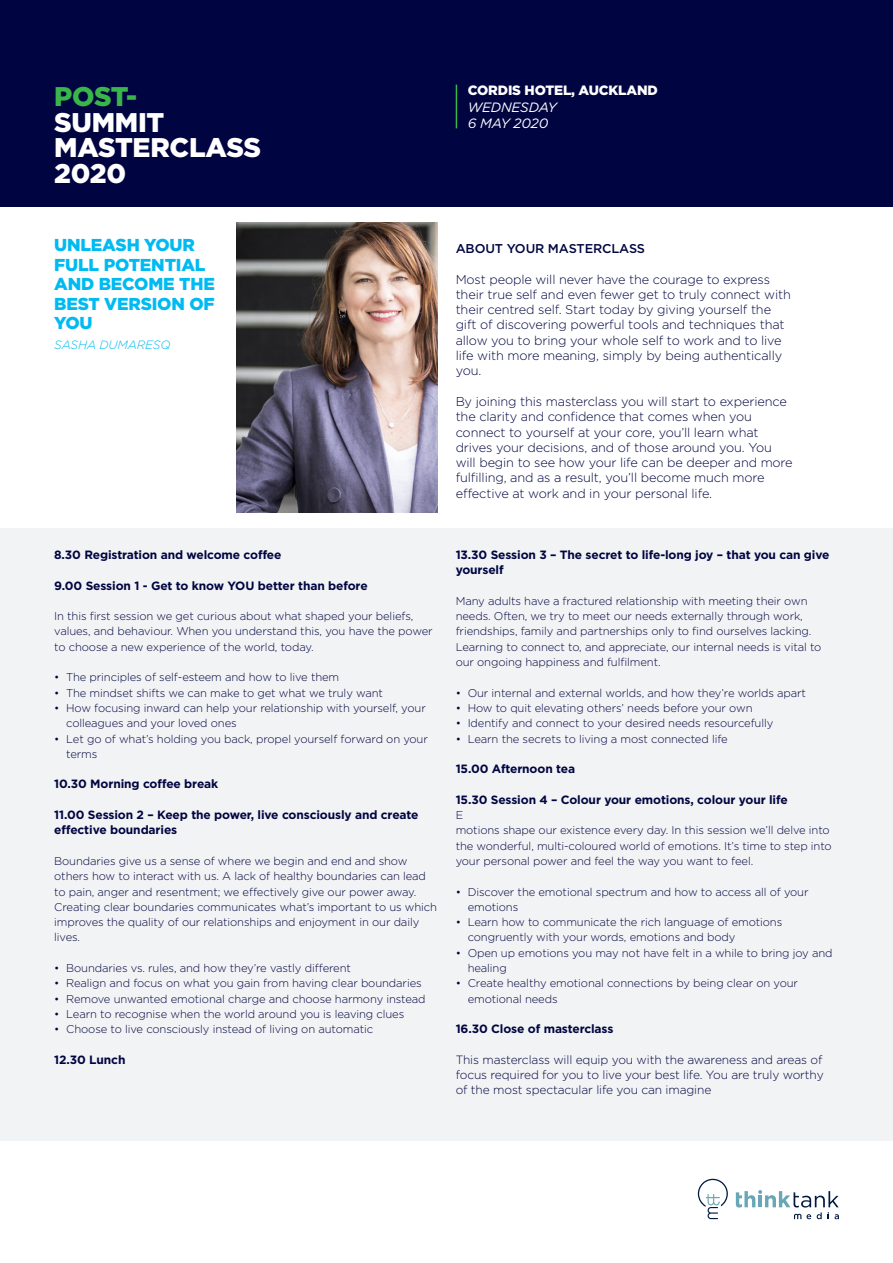
<style>
.page{position:relative;width:893px;height:1263px;background:#fff}
.page>*{position:absolute;margin:0;border:0;box-sizing:border-box;transform-origin:0 0}
.t1{font:900 27px "Gotham";letter-spacing:-.01em;color:#fff}
.t2{font:900 27px "Gotham";color:#3ab54a}
.t3{font:900 17.25px/19.5px "Gotham";letter-spacing:-.01em;color:#00baf1}
.t4{font:900 13.5px/16.5px "Gotham";letter-spacing:-.01em;color:#fff}
.t5{font:italic 13.5px "Gotham";letter-spacing:-.01em;color:#fff}
.t6{font:300 12.75px/15.3px "Gotham";letter-spacing:-.01em;color:#000541}
.t7{font:500 12.75px "Gotham";letter-spacing:-.01em;color:#000541}
.t8{font:700 12px/15.3px "Gotham";letter-spacing:-.01em;color:#000541}
.t9{font:300 12px/15.3px "Gotham";letter-spacing:-.01em;color:#000541;text-align:justify}
.t10{font:italic 300 12px "Gotham";letter-spacing:-.01em;color:#00baf1}
.t11{font:300 11.25px/15.3px "Gotham";letter-spacing:-.01em;color:#000541}
.s1{font-weight:400;font-style:italic}
</style>
<div class="page">
<svg style="left:698px;top:1179px;width:30px;height:40px"></svg>
<svg style="left:736px;top:1190px;width:103px;height:29px"></svg>
<div style="left:0;top:0;width:893px;height:207px;background:#000541"></div>
<div style="left:0;top:528px;width:893px;height:612px;background:#f2f3f4"></div>
<img style="left:237px;top:222px;width:200px;height:291px">
<hr style="left:456px;top:85px;width:1px;height:43px;background:#3ab54a">
<p class="t2" style="left:54px;top:78px;width:85px">POST-</p>
<p class="t1" style="left:54px;top:104px;width:112px">SUMMIT</p>
<p class="t1" style="left:54px;top:129px;width:208px">MASTERCLASS</p>
<p class="t1" style="left:54px;top:155px;width:74px">2020</p>
<p class="t4" style="left:468px;top:82px;width:192px">CORDIS HOTEL, AUCKLAND<br><span class="s1">WEDNESDAY</span></p>
<p class="t5" style="left:468px;top:115px;width:82px">6 MAY 2020</p>
<p class="t3" style="left:54px;top:235px;width:162px">UNLEASH YOUR<br>FULL POTENTIAL<br>AND BECOME THE<br>BEST VERSION OF<br>YOU</p>
<p class="t10" style="left:54px;top:337px;width:118px">SASHA DUMARESQ</p>
<p class="t7" style="left:456px;top:240px;width:191px">ABOUT YOUR MASTERCLASS</p>
<p class="t6" style="left:456px;top:271px;width:337px">Most people will never have the courage to express their true self and even fewer get to truly connect with their centred self. Start today by giving yourself the gift of discovering powerful tools and techniques that allow you to bring your whole self to work and to live life with more meaning, simply by being authentically you.</p>
<p class="t6" style="left:456px;top:393px;width:339px">By joining this masterclass you will start to experience the clarity and confidence that comes when you connect to yourself at your core, you’ll learn what drives your decisions, and of those around you. You will begin to see how your life can be deeper and more fulfilling, and as a result, you’ll become much more effective at work and in your personal life.</p>
<p class="t8" style="left:54px;top:547px;width:229px">8.30 Registration and welcome coffee</p>
<p class="t8" style="left:54px;top:578px;width:315px">9.00 Session 1 - Get to know YOU better than before</p>
<p class="t11" style="left:54px;top:608px;width:380px">In this first session we get curious about what shaped your beliefs, values, and behaviour. When you understand this, you have the power to choose a new experience of the world, today.</p>
<p class="t11" style="left:54px;top:669px;width:287px">• The principles of self-esteem and how to live them</p>
<p class="t11" style="left:54px;top:685px;width:330px">• The mindset shifts we can make to get what we truly want</p>
<p class="t11" style="left:66px;top:700px;width:361px;text-indent:-12px">• How focusing inward can help your relationship with yourself, your colleagues and your loved ones</p>
<p class="t11" style="left:66px;top:731px;width:363px;text-indent:-12px">• Let go of what’s holding you back, propel yourself forward on your terms</p>
<p class="t8" style="left:54px;top:776px;width:166px">10.30 Morning coffee break</p>
<p class="t8" style="left:54px;top:807px;width:366px">11.00 Session 2 – Keep the power, live consciously and create effective boundaries</p>
<p class="t11" style="left:54px;top:853px;width:384px">Boundaries give us a sense of where we begin and end and show others how to interact with us. A lack of healthy boundaries can lead to pain, anger and resentment; we effectively give our power away.<br>Creating clear boundaries communicates what’s important to us which improves the quality of our relationships and enjoyment in our daily lives.</p>
<p class="t11" style="left:54px;top:960px;width:298px">• Boundaries vs. rules, and how they’re vastly different</p>
<p class="t11" style="left:54px;top:975px;width:369px">• Realign and focus on what you gain from having clear boundaries</p>
<p class="t11" style="left:54px;top:991px;width:373px">• Remove unwanted emotional charge and choose harmony instead</p>
<p class="t11" style="left:54px;top:1006px;width:352px">• Learn to recognise when the world around you is leaving clues</p>
<p class="t11" style="left:54px;top:1021px;width:320px">• Choose to live consciously instead of living on automatic</p>
<p class="t8" style="left:54px;top:1052px;width:73px">12.30 Lunch</p>
<p class="t8" style="left:456px;top:547px;width:375px">13.30 Session 3 – The secret to life-long joy – that you can give yourself</p>
<p class="t11" style="left:456px;top:593px;width:367px">Many adults have a fractured relationship with meeting their own needs. Often, we try to meet our needs externally through work, friendships, family and partnerships only to find ourselves lacking.<br>Learning to connect to, and appreciate, our internal needs is vital to our ongoing happiness and fulfilment.</p>
<p class="t11" style="left:456px;top:685px;width:352px">• Our internal and external worlds, and how they’re worlds apart</p>
<p class="t11" style="left:456px;top:700px;width:298px">• How to quit elevating others’ needs before your own</p>
<p class="t11" style="left:456px;top:715px;width:319px">• Identify and connect to your desired needs resourcefully</p>
<p class="t11" style="left:456px;top:731px;width:274px">• Learn the secrets to living a most connected life</p>
<p class="t8" style="left:456px;top:761px;width:121px">15.00 Afternoon tea</p>
<p class="t8" style="left:456px;top:792px;width:334px">15.30 Session 4 – Colour your emotions, colour your life</p>
<p class="t11" style="left:456px;top:807px;width:9px">E</p>
<p class="t11" style="left:456px;top:822px;width:378px">motions shape our existence every day. In this session we’ll delve into the wonderful, multi-coloured world of emotions. It’s time to step into your personal power and feel the way you want to feel.</p>
<p class="t11" style="left:468px;top:884px;width:342px;text-indent:-12px">• Discover the emotional spectrum and how to access all of your emotions</p>
<p class="t11" style="left:468px;top:914px;width:316px;text-indent:-12px">• Learn how to communicate the rich language of emotions congruently with your words, emotions and body</p>
<p class="t11" style="left:468px;top:945px;width:366px;text-indent:-12px">• Open up emotions you may not have felt in a while to bring joy and healing</p>
<p class="t11" style="left:468px;top:975px;width:332px;text-indent:-12px">• Create healthy emotional connections by being clear on your emotional needs</p>
<p class="t8" style="left:456px;top:1021px;width:159px">16.30 Close of masterclass</p>
<p class="t9" style="left:456px;top:1052px;width:370px">This masterclass will equip you with the awareness and areas of focus required for you to live your best life. You are truly worthy of the most spectacular life you can imagine</p>
</div>
